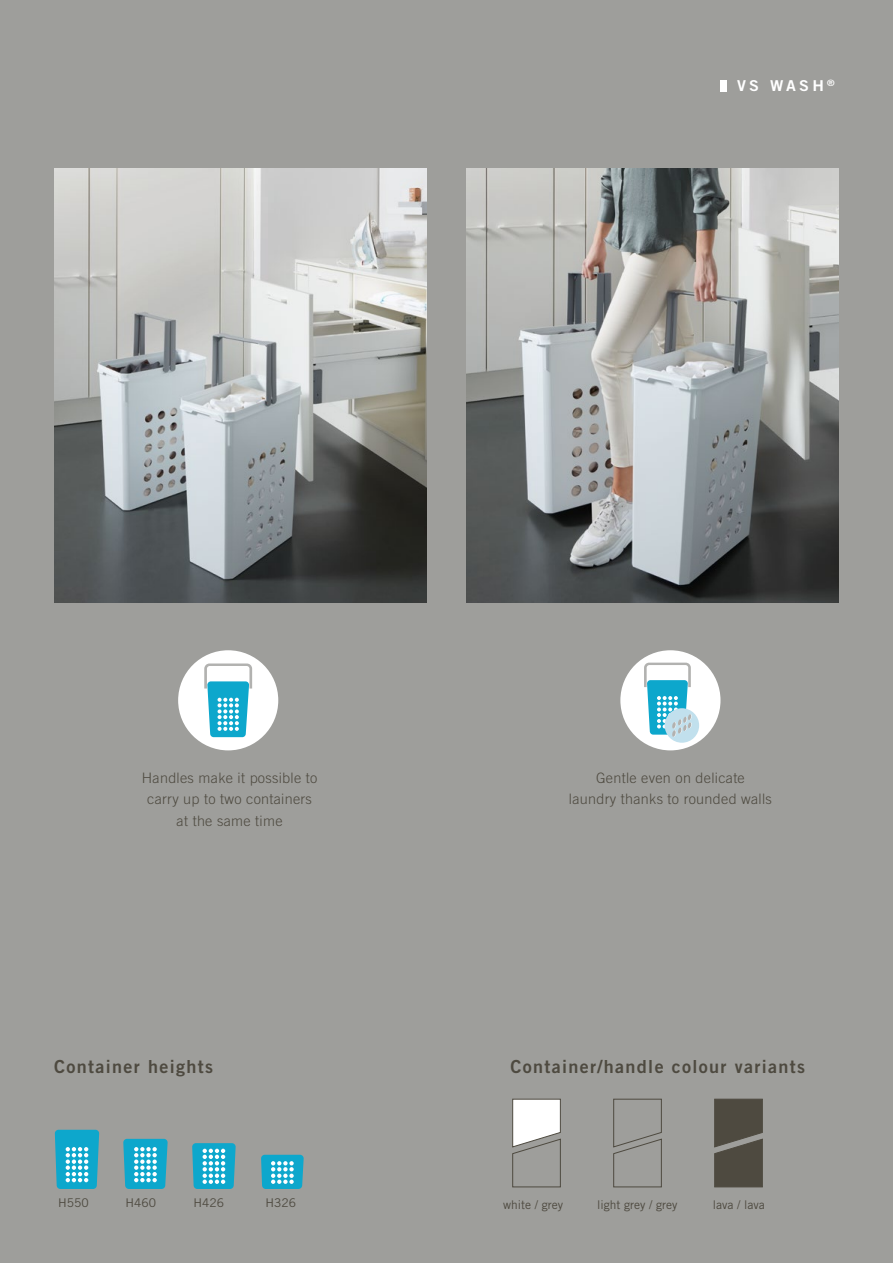
<style>
.page{position:relative;width:893px;height:1263px;background:#9e9e9b}
.page>*{position:absolute;margin:0;border:0;box-sizing:border-box;transform-origin:0 0}
.t1{font:18px "Trade Gothic LT Std Bd 2";letter-spacing:.075em;color:#4e4a40}
.t2{font:15px "Trade Gothic LT Std Bd 2";letter-spacing:.2em;color:#fff;scale:1.07 1}
.t3{font:300 14.4px/21.6px "Trade Gothic LT Std";letter-spacing:.02em;color:#4e4a40;text-align:center}
.t4{font:12px "Trade Gothic LT Std";color:#4e4a40}
</style>
<div class="page">
<div style="left:178px;top:650px;width:100px;height:100px;background:#fff;border-radius:50%"></div>
<svg style="left:204px;top:663px;width:48px;height:74px"></svg>
<svg style="left:55px;top:1130px;width:44px;height:59px;background:#33b2d0"></svg>
<svg style="left:123px;top:1139px;width:45px;height:50px;background:#3bb3d0"></svg>
<svg style="left:192px;top:1143px;width:44px;height:46px;background:#3eb5d1"></svg>
<svg style="left:261px;top:1155px;width:43px;height:34px"></svg>
<img style="left:467px;top:169px;width:372px;height:433px">
<div style="left:620px;top:650px;width:100px;height:100px;background:#fff;border-radius:50%"></div>
<div style="left:665px;top:708px;width:34px;height:35px;background:#c1e0ed;border-radius:50%"></div>
<svg style="left:644px;top:663px;width:48px;height:74px"></svg>
<img style="left:54px;top:169px;width:372px;height:433px">
<div style="left:720px;top:80px;width:7px;height:12px;background:#fff"></div>
<svg style="left:512px;top:1099px;width:49px;height:88px"></svg>
<svg style="left:613px;top:1099px;width:49px;height:88px"></svg>
<svg style="left:714px;top:1099px;width:49px;height:88px;background:#534f46"></svg>
<p class="t2" style="left:737px;top:76px;width:93px">VS WASH <sup>®</sup></p>
<p class="t3" style="left:142px;top:767px;width:177px">Handles make it possible to carry up to two containers at the same time</p>
<p class="t3" style="left:569px;top:766px;width:205px">Gentle even on delicate<br>laundry thanks to rounded walls</p>
<p class="t1" style="left:54px;top:1056px;width:161px">Container heights</p>
<p class="t1" style="left:510px;top:1055px;width:296px">Container/handle colour variants</p>
<p class="t4" style="left:58px;top:1195px;width:32px">H550</p>
<p class="t4" style="left:125px;top:1195px;width:32px">H460</p>
<p class="t4" style="left:193px;top:1195px;width:32px">H426</p>
<p class="t4" style="left:265px;top:1195px;width:32px">H326</p>
<p class="t4" style="left:503px;top:1197px;width:61px">white / grey</p>
<p class="t4" style="left:597px;top:1197px;width:82px">light grey / grey</p>
<p class="t4" style="left:713px;top:1198px;width:53px">lava / lava</p>
</div>
